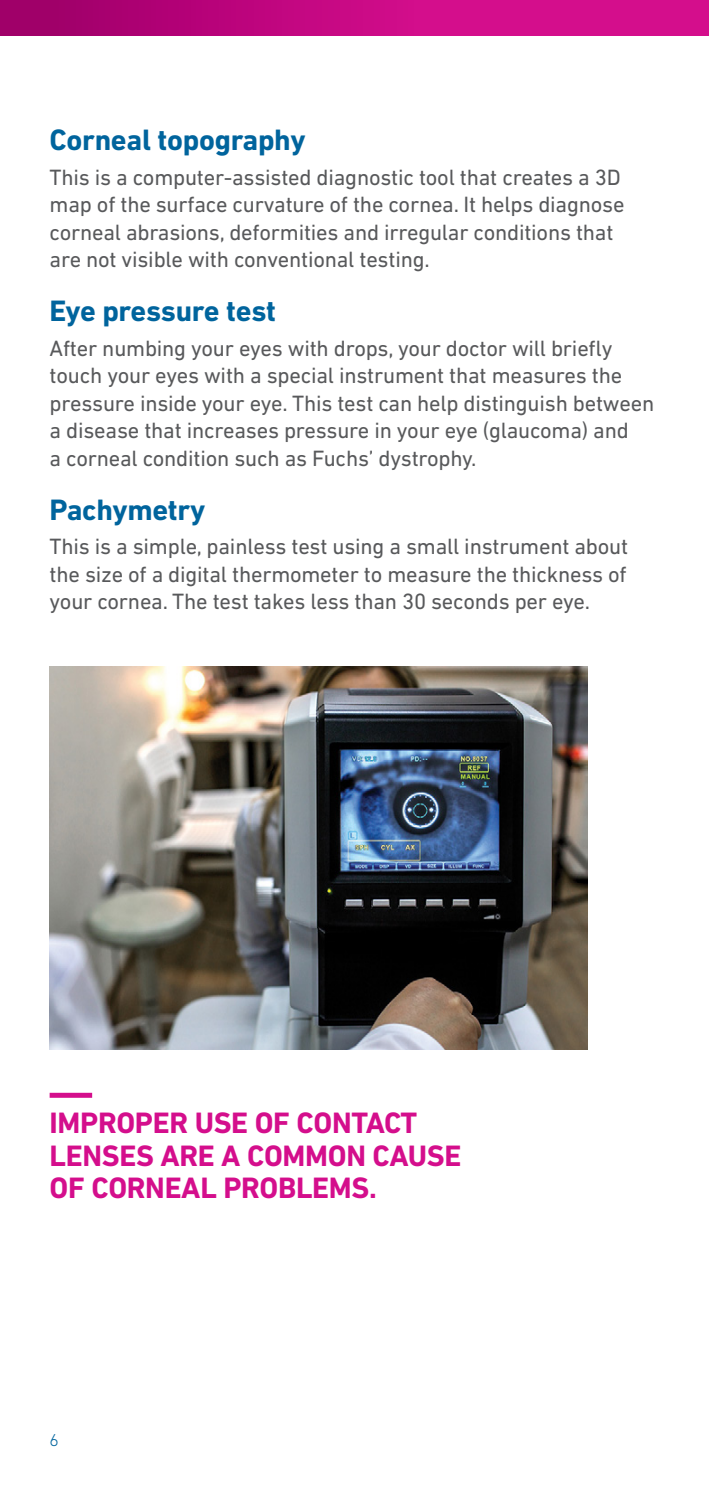
<style>
.page{position:relative;width:709px;height:1489px;background:#fff}
.page>*{position:absolute;margin:0;border:0;box-sizing:border-box;transform-origin:0 0}
.t1{font:700 30px/32.5px "DIN Next LT Pro";letter-spacing:-.01em;color:#d40e8c}
.t2{font:700 30px "DIN Next LT Pro";letter-spacing:-.01em;color:#00649d}
.t3{font:22.5px/27.5px "DIN Next LT Pro";letter-spacing:-.01em;color:#58595b}
.t4{font:300 17.5px "DIN Next LT Pro";color:#00649d}
</style>
<div class="page">
<div style="left:0;top:0;width:709px;height:35px;background:linear-gradient(to right,#a4006c,#e21295)"></div>
<img style="left:50px;top:666px;width:538px;height:383px">
<div style="left:50px;top:1092px;width:42px;height:5px;background:#d40e8c"></div>
<h1 class="t2" style="left:50px;top:122px;width:257px">Corneal topography</h1>
<p class="t3" style="left:50px;top:163px;width:576px">This is a computer-assisted diagnostic tool that creates a 3D map of the surface curvature of the cornea. It helps diagnose corneal abrasions, deformities and irregular conditions that are not visible with conventional testing.</p>
<h1 class="t2" style="left:50px;top:293px;width:228px">Eye pressure test</h1>
<p class="t3" style="left:50px;top:334px;width:606px">After numbing your eyes with drops, your doctor will briefly touch your eyes with a special instrument that measures the pressure inside your eye. This test can help distinguish between a disease that increases pressure in your eye (glaucoma) and<br>a corneal condition such as Fuchs’ dystrophy.</p>
<h1 class="t2" style="left:50px;top:492px;width:157px">Pachymetry</h1>
<p class="t3" style="left:50px;top:532px;width:580px;text-align:justify">This is a simple, painless test using a small instrument about the size of a digital thermometer to measure the thickness of your cornea. The test takes less than 30 seconds per eye.</p>
<h1 class="t1" style="left:50px;top:1106px;width:413px">IMPROPER USE OF CONTACT<br>LENSES ARE A COMMON CAUSE<br>OF CORNEAL PROBLEMS.</h1>
<p class="t4" style="left:50px;top:1429px;width:11px">6</p>
</div>
